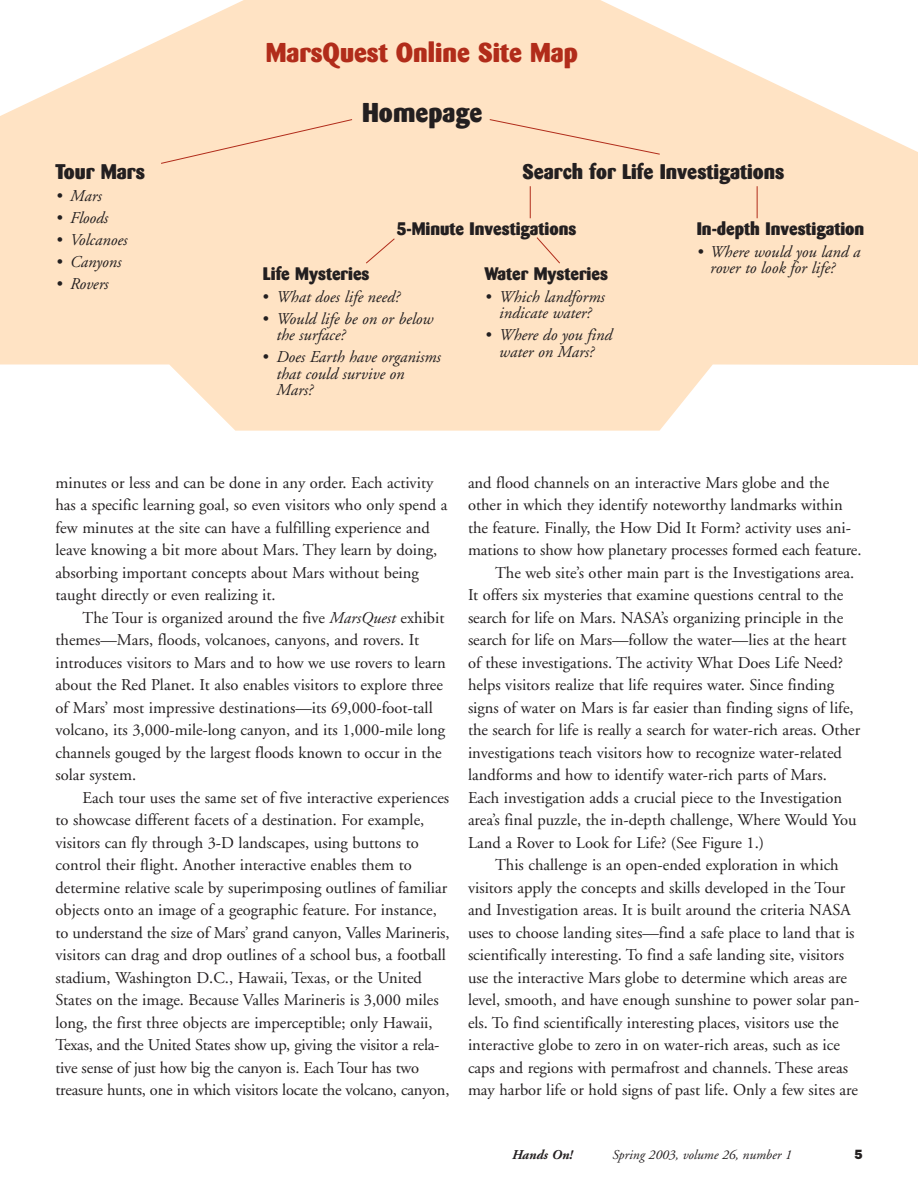
<style>
.page{position:relative;width:918px;height:1188px;background:#fff}
.page>*{position:absolute;margin:0;border:0;box-sizing:border-box;transform-origin:0 0}
.t1{font:800 27px "Barmeno";color:#b12c1a}
.t2{font:800 27px "Barmeno";color:#231f20}
.t3{font:800 21px "Barmeno";color:#231f20}
.t4{font:800 18px "Barmeno";color:#231f20}
.t5{font:16.5px/22.5px "Adobe Garamond";color:#231f20}
.t6{font:italic 16.5px/16.5px "Adobe Garamond";color:#231f20}
.t7{font:italic 13.5px "Adobe Garamond";color:#231f20}
.t8{font:italic 700 13.5px "Adobe Garamond";color:#231f20}
.t9{font:800 13.5px "Franklin Gothic";color:#231f20}
.s1{font-style:normal}
.s2{font-style:italic}
</style>
<div class="page">
<svg style="left:0;top:0;width:918px;height:431px;fill:#ffe3c4"></svg>
<div style="left:160px;top:119px;width:193px;height:45px;background:#ffe3c4"></div>
<div style="left:489px;top:119px;width:172px;height:36px;background:#ffe3c4"></div>
<hr style="left:530px;top:186px;width:1px;height:32px;background:#b12c1a">
<hr style="left:757px;top:186px;width:1px;height:32px;background:#b12c1a">
<svg style="left:365px;top:238px;width:30px;height:26px"></svg>
<svg style="left:536px;top:237px;width:25px;height:27px"></svg>
<p class="t3" style="left:56px;top:163px;width:91px">Tour Mars</p>
<p class="t6" style="left:57px;top:189px;width:47px"><span class="s1">•</span> Mars</p>
<p class="t6" style="left:57px;top:211px;width:53px"><span class="s1">•</span> Floods</p>
<p class="t6" style="left:57px;top:233px;width:72px"><span class="s1">•</span> Volcanoes</p>
<p class="t6" style="left:57px;top:255px;width:66px"><span class="s1">•</span> Canyons</p>
<p class="t6" style="left:57px;top:277px;width:53px"><span class="s1">•</span> Rovers</p>
<h1 class="t1" style="left:266px;top:41px;width:314px">MarsQuest Online Site Map</h1>
<h1 class="t2" style="left:362px;top:101px;width:122px">Homepage</h1>
<p class="t3" style="left:522px;top:163px;width:263px">Search for Life Investigations</p>
<p class="t4" style="left:397px;top:221px;width:181px">5-Minute Investigations</p>
<p class="t4" style="left:697px;top:221px;width:169px">In-depth Investigation</p>
<p class="t6" style="left:710px;top:245px;width:152px;text-indent:-12px"><span class="s1">•</span> Where would you land a rover to look for life?</p>
<p class="t4" style="left:263px;top:266px;width:108px">Life Mysteries</p>
<p class="t6" style="left:263px;top:290px;width:139px"><span class="s1">•</span> What does life need?</p>
<p class="t6" style="left:276px;top:312px;width:158px;text-indent:-14px"><span class="s1">•</span> Would life be on or below the surface?</p>
<p class="t6" style="left:276px;top:350px;width:166px;text-indent:-14px"><span class="s1">•</span> Does Earth have organisms that could survive on<br>Mars?</p>
<p class="t4" style="left:484px;top:266px;width:125px">Water Mysteries</p>
<p class="t6" style="left:486px;top:290px;width:120px;text-align:center"><span class="s1">•</span> Which landforms indicate water?</p>
<p class="t6" style="left:486px;top:328px;width:128px;text-align:center"><span class="s1">•</span> Where do you find water on Mars?</p>
<p class="t5" style="left:56px;top:473px;width:393px">minutes or less and can be done in any order. Each activity has a specific learning goal, so even visitors who only spend a few minutes at the site can have a fulfilling experience and leave knowing a bit more about Mars. They learn by doing, absorbing important concepts about Mars without being taught directly or even realizing it.</p>
<p class="t5" style="left:56px;top:608px;width:392px;text-indent:27px">The Tour is organized around the five <span class="s2">MarsQuest</span> exhibit themes—Mars, floods, volcanoes, canyons, and rovers. It introduces visitors to Mars and to how we use rovers to learn about the Red Planet. It also enables visitors to explore three of Mars’ most impressive destinations—its 69,000-foot-tall volcano, its 3,000-mile-long canyon, and its 1,000-mile long channels gouged by the largest floods known to occur in the solar system.</p>
<p class="t5" style="left:56px;top:788px;width:396px;text-indent:27px">Each tour uses the same set of five interactive experiences to showcase different facets of a destination. For example, visitors can fly through 3-D landscapes, using buttons to control their flight. Another interactive enables them to determine relative scale by superimposing outlines of familiar objects onto an image of a geographic feature. For instance, to understand the size of Mars’ grand canyon, Valles Marineris, visitors can drag and drop outlines of a school bus, a football stadium, Washington D.C., Hawaii, Texas, or the United States on the image. Because Valles Marineris is 3,000 miles long, the first three objects are imperceptible; only Hawaii, Texas, and the United States show up, giving the visitor a rela&shy;tive sense of just how big the canyon is. Each Tour has two treasure hunts, one in which visitors locate the volcano, canyon,</p>
<p class="t5" style="left:468px;top:473px;width:363px">and flood channels on an interactive Mars globe and the</p>
<p class="t5" style="left:468px;top:495px;width:376px">other in which they identify noteworthy landmarks within</p>
<p class="t5" style="left:468px;top:518px;width:385px">the feature. Finally, the How Did It Form? activity uses ani-</p>
<p class="t5" style="left:468px;top:540px;width:395px">mations to show how planetary processes formed each feature.</p>
<p class="t5" style="left:495px;top:563px;width:361px">The web site’s other main part is the Investigations area.</p>
<p class="t5" style="left:468px;top:585px;width:377px">It offers six mysteries that examine questions central to the</p>
<p class="t5" style="left:468px;top:608px;width:377px">search for life on Mars. NASA’s organizing principle in the</p>
<p class="t5" style="left:468px;top:630px;width:380px">search for life on Mars—follow the water—lies at the heart</p>
<p class="t5" style="left:468px;top:653px;width:377px">of these investigations. The activity What Does Life Need?</p>
<p class="t5" style="left:468px;top:675px;width:368px">helps visitors realize that life requires water. Since finding</p>
<p class="t5" style="left:468px;top:698px;width:387px">signs of water on Mars is far easier than finding signs of life,</p>
<p class="t5" style="left:468px;top:720px;width:394px">the search for life is really a search for water-rich areas. Other</p>
<p class="t5" style="left:468px;top:743px;width:375px">investigations teach visitors how to recognize water-related</p>
<p class="t5" style="left:468px;top:765px;width:360px">landforms and how to identify water-rich parts of Mars.</p>
<p class="t5" style="left:468px;top:788px;width:376px">Each investigation adds a crucial piece to the Investigation</p>
<p class="t5" style="left:468px;top:810px;width:390px">area’s final puzzle, the in-depth challenge, Where Would You</p>
<p class="t5" style="left:468px;top:833px;width:298px">Land a Rover to Look for Life? (See Figure 1.)</p>
<p class="t5" style="left:495px;top:855px;width:345px">This challenge is an open-ended exploration in which</p>
<p class="t5" style="left:468px;top:878px;width:379px">visitors apply the concepts and skills developed in the Tour</p>
<p class="t5" style="left:468px;top:900px;width:384px">and Investigation areas. It is built around the criteria NASA</p>
<p class="t5" style="left:468px;top:923px;width:388px">uses to choose landing sites—find a safe place to land that is</p>
<p class="t5" style="left:468px;top:945px;width:378px">scientifically interesting. To find a safe landing site, visitors</p>
<p class="t5" style="left:468px;top:968px;width:381px">use the interactive Mars globe to determine which areas are</p>
<p class="t5" style="left:468px;top:990px;width:393px">level, smooth, and have enough sunshine to power solar pan-</p>
<p class="t5" style="left:468px;top:1013px;width:372px">els. To find scientifically interesting places, visitors use the</p>
<p class="t5" style="left:468px;top:1035px;width:373px">interactive globe to zero in on water-rich areas, such as ice</p>
<p class="t5" style="left:468px;top:1058px;width:382px">caps and regions with permafrost and channels. These areas</p>
<p class="t5" style="left:468px;top:1080px;width:392px">may harbor life or hold signs of past life. Only a few sites are</p>
<p class="t8" style="left:512px;top:1149px;width:62px">Hands On!</p>
<p class="t7" style="left:612px;top:1149px;width:181px">Spring 2003, volume 26, number 1</p>
<p class="t9" style="left:854px;top:1150px;width:10px">5</p>
</div>
